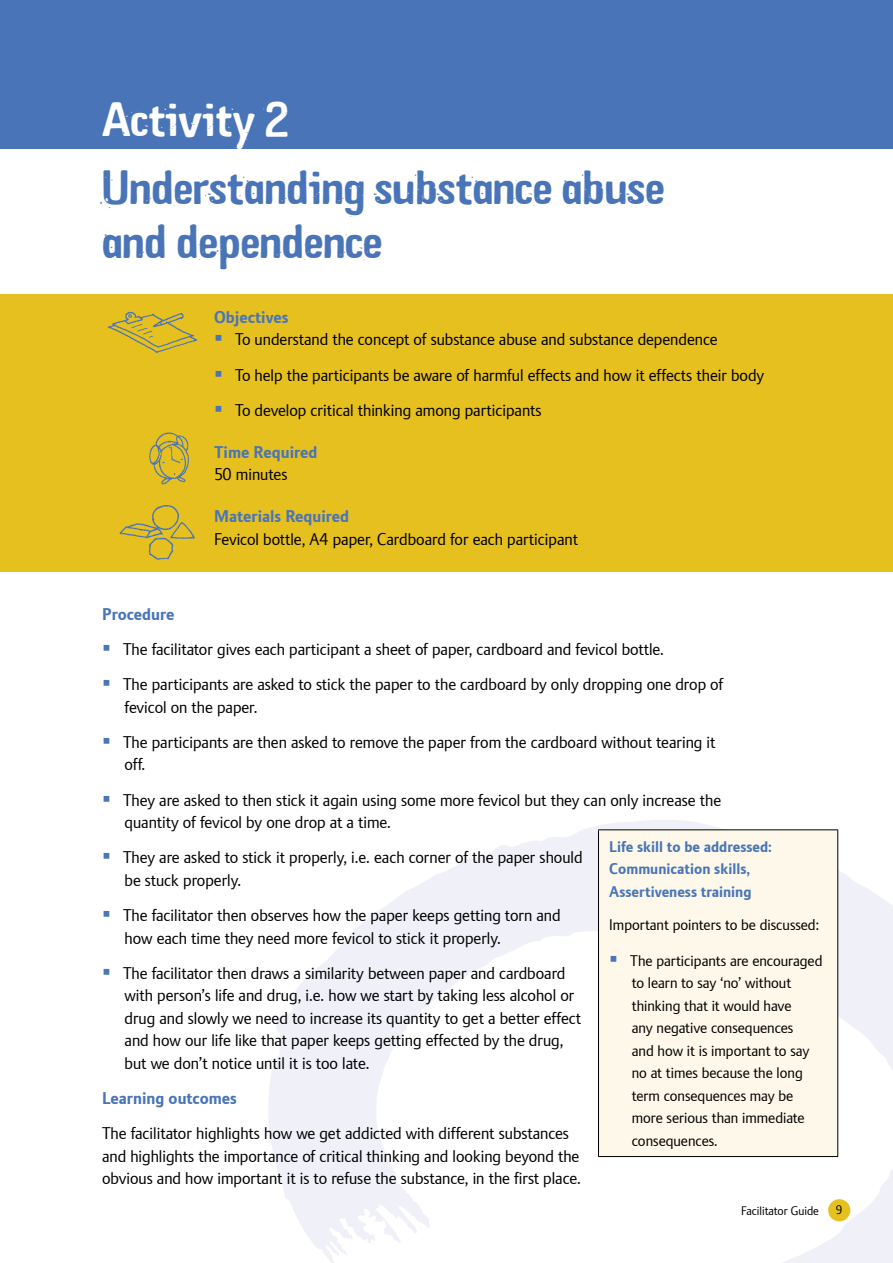
<style>
.page{position:relative;width:893px;height:1263px;background:#fff}
.page>*{position:absolute;margin:0;border:0;box-sizing:border-box;transform-origin:0 0}
.t1{font:45px/54px "Plan Storytelling";color:#4975b8}
.t2{font:45px "Plan Storytelling";color:#fff}
.t3{font:16.5px/22.5px "Plan";color:#000}
.t4{font:700 16.5px "Plan";color:#4975b8}
.t5{font:15px/22.5px "Plan";color:#000}
.t6{font:700 15px/22.5px "Plan";color:#4975b8}
.t7{font:12px "Plan";color:#000}
.s1{color:#4975b8}
</style>
<div class="page">
<svg style="left:268px;top:820px;width:625px;height:443px"></svg>
<div style="left:0;top:0;width:893px;height:149px;background:#4975b8"></div>
<div style="left:0;top:294px;width:893px;height:278px;background:#e6c01f"></div>
<img style="left:149px;top:432px;width:40px;height:53px">
<img style="left:108px;top:311px;width:90px;height:42px">
<img style="left:119px;top:505px;width:75px;height:55px">
<div style="left:598px;top:830px;width:240px;height:326px;background:#fdf8e9"></div>
<hr style="left:598px;top:829px;width:240px;height:1px;background:#000">
<hr style="left:598px;top:830px;width:1px;height:326px;background:#000">
<hr style="left:837px;top:830px;width:1px;height:326px;background:#000">
<hr style="left:598px;top:1156px;width:240px;height:1px;background:#000">
<h1 class="t2" style="left:102px;top:92px;width:189px">Activity 2</h1>
<h1 class="t1" style="left:102px;top:161px;width:564px">Understanding substance abuse and dependence</h1>
<p class="t4" style="left:214px;top:307px;width:76px">Objectives</p>
<p class="t3" style="left:214px;top:328px;width:505px"><span class="s1">▪</span> To understand the concept of substance abuse and substance dependence</p>
<p class="t3" style="left:214px;top:364px;width:552px"><span class="s1">▪</span> To help the participants be aware of harmful effects and how it effects their body</p>
<p class="t3" style="left:214px;top:399px;width:329px"><span class="s1">▪</span> To develop critical thinking among participants</p>
<p class="t4" style="left:214px;top:442px;width:105px">Time Required</p>
<p class="t3" style="left:214px;top:463px;width:75px">50 minutes</p>
<p class="t4" style="left:214px;top:507px;width:136px">Materials Required</p>
<p class="t3" style="left:214px;top:528px;width:365px">Fevicol bottle, A4 paper, Cardboard for each participant</p>
<p class="t4" style="left:102px;top:604px;width:74px">Procedure</p>
<p class="t3" style="left:102px;top:638px;width:563px"><span class="s1">▪</span> The facilitator gives each participant a sheet of paper, cardboard and fevicol bottle.</p>
<p class="t3" style="left:125px;top:673px;width:600px;text-indent:-23px"><span class="s1">▪</span> The participants are asked to stick the paper to the cardboard by only dropping one drop of fevicol on the paper.</p>
<p class="t3" style="left:125px;top:731px;width:592px;text-indent:-23px"><span class="s1">▪</span> The participants are then asked to remove the paper from the cardboard without tearing it off.</p>
<p class="t3" style="left:125px;top:789px;width:598px;text-indent:-23px"><span class="s1">▪</span> They are asked to then stick it again using some more fevicol but they can only increase the quantity of fevicol by one drop at a time.</p>
<p class="t3" style="left:125px;top:846px;width:460px;text-indent:-23px"><span class="s1">▪</span> They are asked to stick it properly, i.e. each corner of the paper should be stuck properly.</p>
<p class="t3" style="left:125px;top:904px;width:438px;text-indent:-23px"><span class="s1">▪</span> The facilitator then observes how the paper keeps getting torn and how each time they need more fevicol to stick it properly.</p>
<p class="t3" style="left:125px;top:962px;width:458px;text-indent:-23px"><span class="s1">▪</span> The facilitator then draws a similarity between paper and cardboard with person’s life and drug, i.e. how we start by taking less alcohol or drug and slowly we need to increase its quantity to get a better effect and how our life like that paper keeps getting effected by the drug, but we don’t notice until it is too late.</p>
<p class="t4" style="left:102px;top:1089px;width:136px">Learning outcomes</p>
<p class="t3" style="left:102px;top:1122px;width:480px">The facilitator highlights how we get addicted with different substances and highlights the importance of critical thinking and looking beyond the obvious and how important it is to refuse the substance, in the first place.</p>
<p class="t6" style="left:609px;top:835px;width:164px">Life skill to be addressed:<br>Communication skills,<br>Assertiveness training</p>
<p class="t5" style="left:609px;top:914px;width:211px">Important pointers to be discussed:</p>
<p class="t5" style="left:632px;top:949px;width:192px;text-indent:-22px"><span class="s1">▪</span> The participants are encouraged to learn to say ‘no’ without thinking that it would have<br>any negative consequences<br>and how it is important to say no at times because the long term consequences may be more serious than immediate consequences.</p>
<p class="t7" style="left:741px;top:1204px;width:79px">Facilitator Guide</p>
<p class="t7" style="left:836px;top:1202px;width:8px">9</p>
</div>
